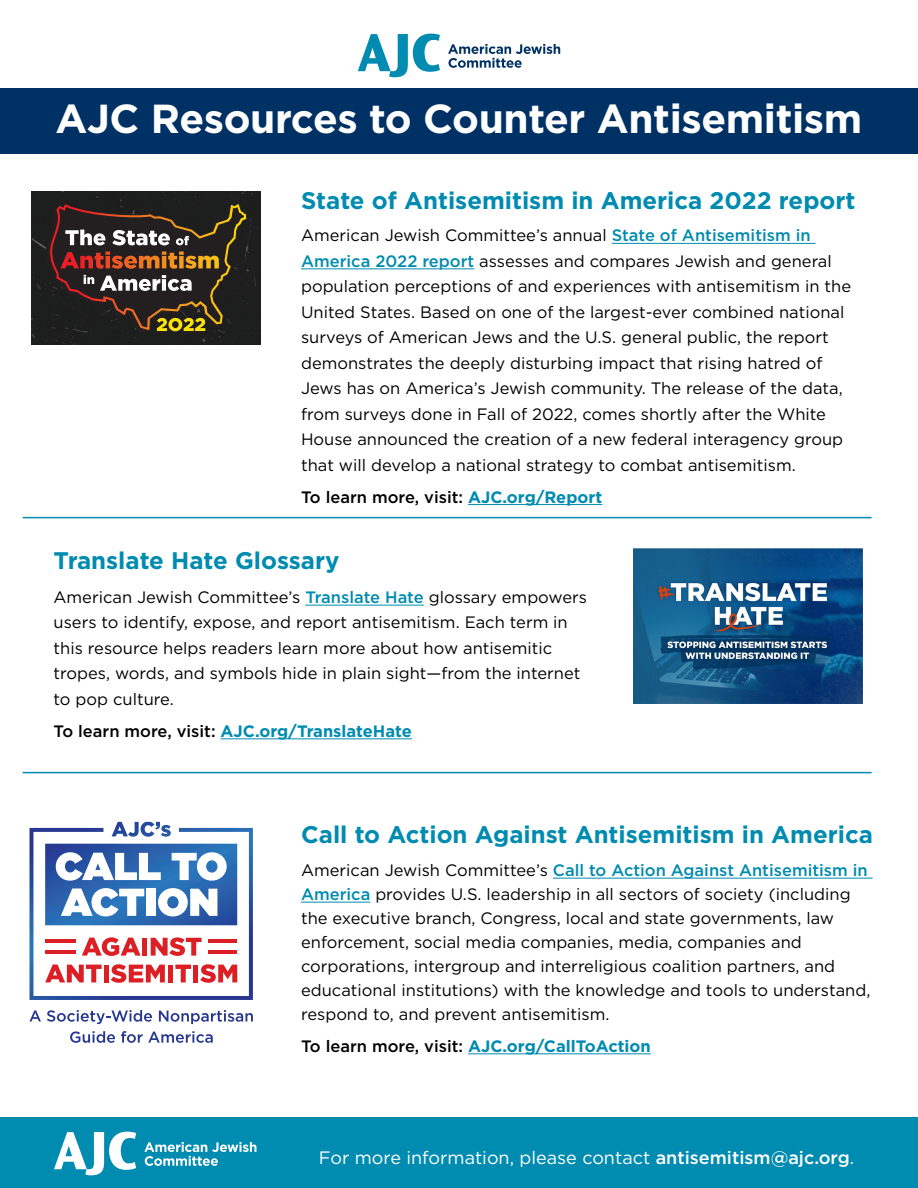
<style>
.page{position:relative;width:918px;height:1188px;background:#fff}
.page>*{position:absolute;margin:0;border:0;box-sizing:border-box;transform-origin:0 0}
.t1{font:700 40.5px "Gotham";letter-spacing:-.01em;color:#fff}
.t2{font:700 24px "Gotham";color:#008bb0}
.t3{font:18px "Gotham";color:#fff}
.t4{font:16.5px/25.5px "Gotham";color:#000}
.t5{font:700 16.5px "Gotham";color:#008bb0}
.t6{font:500 16.5px "Gotham";color:#000}
.s1{font-weight:500;color:#008bb0}
.s2{font-weight:700;color:#008bb0}
.s3{font-weight:500;color:#000}
.s4{font-weight:500}
</style>
<div class="page">
<div style="left:0;top:88px;width:918px;height:66px;background:#003165"></div>
<svg style="left:448px;top:44px;width:112px;height:24px"></svg>
<svg style="left:358px;top:34px;width:82px;height:43px"></svg>
<hr style="left:612px;top:243px;width:204px;height:1px;background:#008bb0">
<hr style="left:301px;top:269px;width:173px;height:1px;background:#008bb0">
<hr style="left:468px;top:504px;width:134px;height:1px;background:#008bb0">
<hr style="left:23px;top:517px;width:849px;height:1px;background:#008bb0">
<hr style="left:305px;top:605px;width:119px;height:1px;background:#008bb0">
<hr style="left:221px;top:738px;width:191px;height:1px;background:#008bb0">
<hr style="left:23px;top:772px;width:849px;height:1px;background:#008bb0">
<hr style="left:553px;top:878px;width:320px;height:1px;background:#008bb0">
<hr style="left:301px;top:902px;width:69px;height:1px;background:#008bb0">
<hr style="left:468px;top:1053px;width:183px;height:1px;background:#008bb0">
<div style="left:0;top:1118px;width:918px;height:70px;background:#008bb0"></div>
<svg style="left:144px;top:1142px;width:112px;height:24px"></svg>
<svg style="left:54px;top:1132px;width:82px;height:43px"></svg>
<div style="left:31px;top:191px;width:229px;height:154px;background:#1d1e1e"></div>
<svg style="left:46px;top:202px;width:202px;height:132px;background:#46382c"></svg>
<svg style="left:30px;top:822px;width:223px;height:178px"></svg>
<hr style="left:45px;top:939px;width:31px;height:4px;background:#db1f25">
<hr style="left:45px;top:950px;width:31px;height:4px;background:#db1f25">
<hr style="left:208px;top:939px;width:29px;height:4px;background:#db1f25">
<hr style="left:208px;top:950px;width:29px;height:4px;background:#db1f25">
<svg style="left:30px;top:1010px;width:11px;height:12px"></svg>
<svg style="left:47px;top:1010px;width:105px;height:14px"></svg>
<svg style="left:159px;top:1010px;width:94px;height:14px"></svg>
<svg style="left:70px;top:1031px;width:45px;height:12px"></svg>
<svg style="left:121px;top:1031px;width:92px;height:12px"></svg>
<img style="left:633px;top:549px;width:229px;height:154px">
<h1 class="t1" style="left:56px;top:92px;width:808px">AJC Resources to Counter Antisemitism</h1>
<h2 class="t2" style="left:301px;top:185px;width:556px">State of Antisemitism in America 2022 report</h2>
<p class="t4" style="left:301px;top:222px;width:552px">American Jewish Committee’s annual <span class="s1">State of Antisemitism in America 2022 report</span> assesses and compares Jewish and general population perceptions of and experiences with antisemitism in the United States. Based on one of the largest-ever combined national surveys of American Jews and the U.S. general public, the report demonstrates the deeply disturbing impact that rising hatred of Jews has on America’s Jewish community. The release of the data, from surveys done in Fall of 2022, comes shortly after the White House announced the creation of a new federal interagency group that will develop a national strategy to combat antisemitism.</p>
<p class="t6" style="left:301px;top:486px;width:303px">To learn more, visit: <span class="s2">AJC.org/Report</span></p>
<h2 class="t2" style="left:54px;top:544px;width:287px">Translate Hate Glossary</h2>
<p class="t4" style="left:54px;top:584px;width:535px">American Jewish Committee’s <span class="s1">Translate Hate</span> glossary empowers users to identify, expose, and report antisemitism. Each term in this resource helps readers learn more about how antisemitic tropes, words, and symbols hide in plain sight—from the internet to pop culture.</p>
<p class="t5" style="left:54px;top:720px;width:360px"><span class="s3">To learn more, visit:</span> AJC.org/TranslateHate</p>
<h2 class="t2" style="left:301px;top:819px;width:573px">Call to Action Against Antisemitism in America</h2>
<p class="t4" style="left:301px;top:858px;width:571px;line-height:24px">American Jewish Committee’s <span class="s1">Call to Action Against Antisemitism in America</span> provides U.S. leadership in all sectors of society (including the executive branch, Congress, local and state governments, law enforcement, social media companies, media, companies and corporations, intergroup and interreligious coalition partners, and educational institutions) with the knowledge and tools to understand, respond to, and prevent antisemitism.</p>
<p class="t5" style="left:301px;top:1035px;width:351px"><span class="s3">To learn more, visit:</span> AJC.org/CallToAction</p>
<p class="t3" style="left:319px;top:1146px;width:537px">For more information, please contact <span class="s4">antisemitism@ajc.org</span>.</p>
</div>
